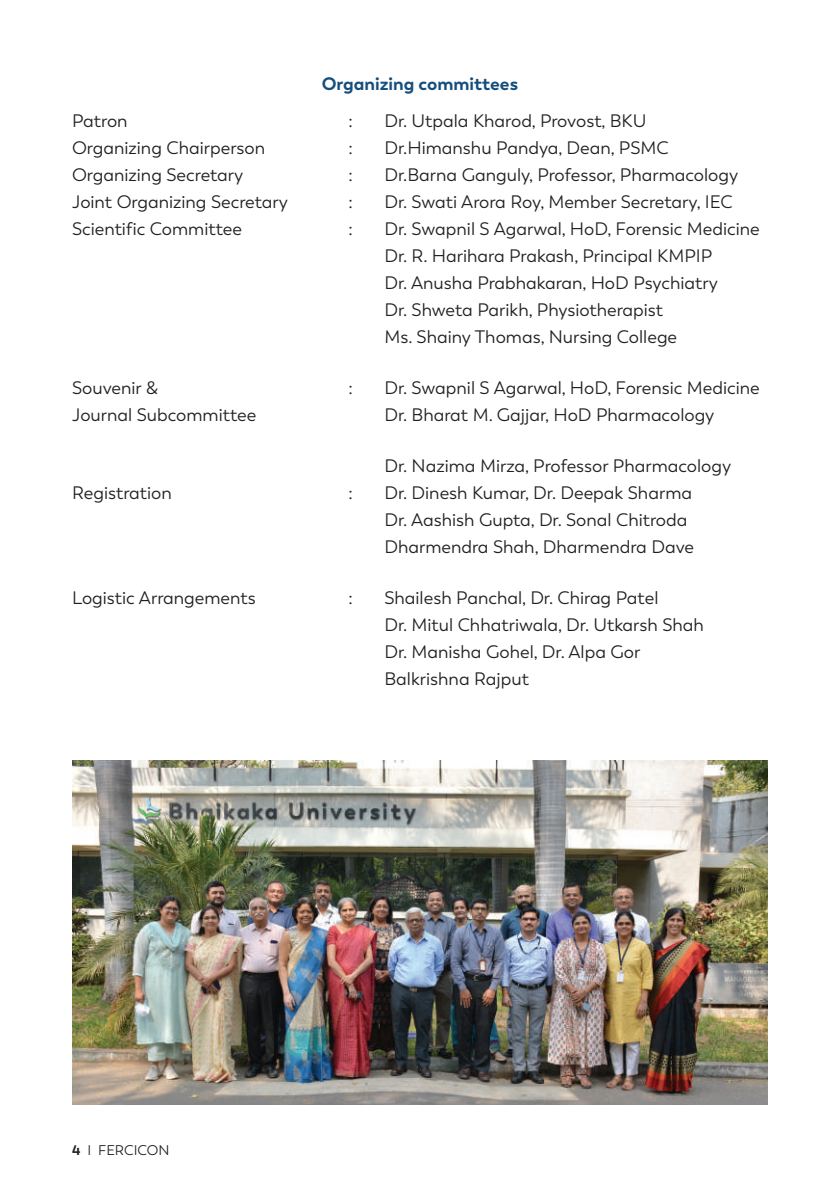
<style>
.page{position:relative;width:840px;height:1191px;background:#fff}
.page>*{position:absolute;margin:0;border:0;box-sizing:border-box;transform-origin:0 0}
.t1{font:18px/27px "Boston";color:#231f20}
.t2{font:700 18px "Boston";color:#154e7d}
.t3{font:14px "Boston";color:#231f20}
.s1{font-weight:700}
</style>
<div class="page">
<img style="left:72px;top:761px;width:695px;height:343px">
<p class="t2" style="left:321px;top:73px;width:198px">Organizing committees</p>
<p class="t1" style="left:72px;top:108px;width:57px">Patron</p>
<p class="t1" style="left:348px;top:108px;width:6px">:</p>
<p class="t1" style="left:384px;top:108px;width:263px">Dr. Utpala Kharod, Provost, BKU</p>
<p class="t1" style="left:72px;top:135px;width:194px">Organizing Chairperson</p>
<p class="t1" style="left:348px;top:135px;width:6px">:</p>
<p class="t1" style="left:384px;top:135px;width:285px">Dr.Himanshu Pandya, Dean, PSMC</p>
<p class="t1" style="left:72px;top:162px;width:173px">Organizing Secretary</p>
<p class="t1" style="left:348px;top:162px;width:6px">:</p>
<p class="t1" style="left:384px;top:162px;width:355px">Dr.Barna Ganguly, Professor, Pharmacology</p>
<p class="t1" style="left:72px;top:189px;width:217px">Joint Organizing Secretary</p>
<p class="t1" style="left:348px;top:189px;width:6px">:</p>
<p class="t1" style="left:384px;top:189px;width:349px">Dr. Swati Arora Roy, Member Secretary, IEC</p>
<p class="t1" style="left:72px;top:216px;width:171px">Scientific Committee</p>
<p class="t1" style="left:348px;top:216px;width:6px">:</p>
<p class="t1" style="left:384px;top:216px;width:377px">Dr. Swapnil S Agarwal, HoD, Forensic Medicine Dr. R. Harihara Prakash, Principal KMPIP<br>Dr. Anusha Prabhakaran, HoD Psychiatry<br>Dr. Shweta Parikh, Physiotherapist<br>Ms. Shainy Thomas, Nursing College</p>
<p class="t1" style="left:72px;top:375px;width:87px">Souvenir &amp;</p>
<p class="t1" style="left:348px;top:375px;width:6px">:</p>
<p class="t1" style="left:384px;top:375px;width:377px">Dr. Swapnil S Agarwal, HoD, Forensic Medicine</p>
<p class="t1" style="left:72px;top:402px;width:186px">Journal Subcommittee</p>
<p class="t1" style="left:384px;top:402px;width:331px">Dr. Bharat M. Gajjar, HoD Pharmacology</p>
<p class="t1" style="left:384px;top:453px;width:348px">Dr. Nazima Mirza, Professor Pharmacology</p>
<p class="t1" style="left:72px;top:480px;width:101px">Registration</p>
<p class="t1" style="left:348px;top:480px;width:6px">:</p>
<p class="t1" style="left:384px;top:480px;width:311px">Dr. Dinesh Kumar, Dr. Deepak Sharma<br>Dr. Aashish Gupta, Dr. Sonal Chitroda<br>Dharmendra Shah, Dharmendra Dave</p>
<p class="t1" style="left:72px;top:585px;width:185px">Logistic Arrangements</p>
<p class="t1" style="left:348px;top:585px;width:6px">:</p>
<p class="t1" style="left:384px;top:585px;width:321px">Shailesh Panchal, Dr. Chirag Patel<br>Dr. Mitul Chhatriwala, Dr. Utkarsh Shah<br>Dr. Manisha Gohel, Dr. Alpa Gor<br>Balkrishna Rajput</p>
<p class="t3" style="left:72px;top:1142px;width:99px"><span class="s1">4</span> I FERCICON</p>
</div>
